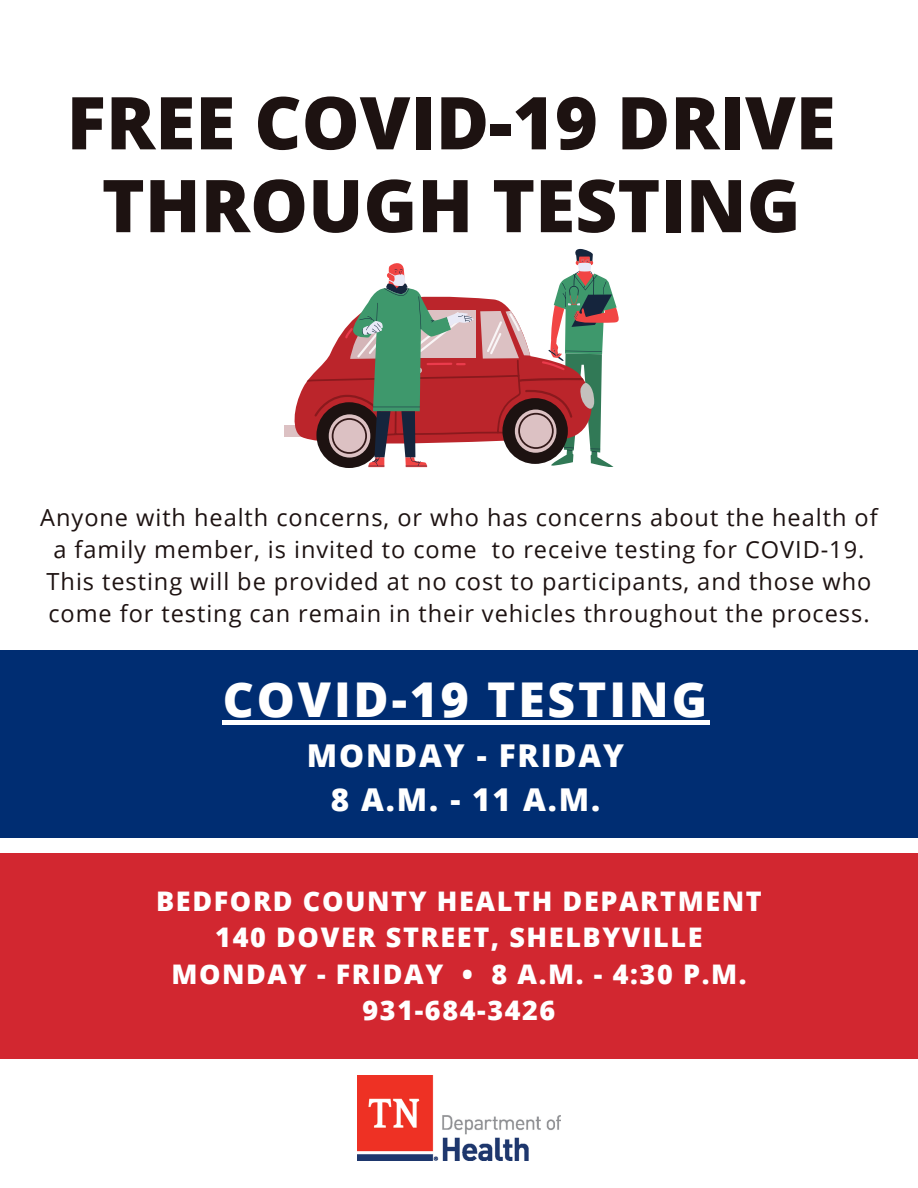
<style>
.page{position:relative;width:918px;height:1188px;background:#fff}
.page>*{position:absolute;margin:0;border:0;box-sizing:border-box;transform-origin:0 0}
.t1{font:800 72.9px/82.8px "Open Sans";color:#1d1211;text-align:center}
.t2{font:800 48px "Open Sans";letter-spacing:.06em;color:#fff}
.t3{font:800 31.5px/44.4px "Open Sans";letter-spacing:.06em;color:#fff;text-align:center}
.t4{font:800 27px/36.3px "Open Sans";letter-spacing:.06em;color:#fff;text-align:center}
.t5{font:23.55px/31.8px "Open Sans";letter-spacing:.04em;color:#1d1211}
</style>
<div class="page">
<div style="left:284px;top:425px;width:23px;height:11px;background:#dcc1c3"></div>
<svg style="left:291px;top:383px;width:15px;height:56px"></svg>
<svg style="left:306px;top:248px;width:313px;height:219px"></svg>
<div style="left:0;top:650px;width:918px;height:188px;background:#002d72"></div>
<img style="left:358px;top:1076px;width:202px;height:84px">
<div style="left:0;top:853px;width:918px;height:205px;background:#d22730"></div>
<hr style="left:223px;top:721px;width:487px;height:4px;background:#fff">
<h1 class="t1" style="left:67px;top:80px;width:770px">FREE COVID-19 DRIVE<br>THROUGH TESTING</h1>
<p class="t5" style="left:40px;top:501px;width:839px">Anyone with health concerns, or who has concerns about the health of a family member, is invited to come to receive testing for COVID-19.<br>This testing will be provided at no cost to participants, and those who come for testing can remain in their vehicles throughout the process.</p>
<h2 class="t2" style="left:223px;top:665px;width:486px">COVID-19 TESTING</h2>
<h3 class="t3" style="left:307px;top:733px;width:319px">MONDAY - FRIDAY<br>8 A.M. - 11 A.M.</h3>
<p class="t4" style="left:156px;top:882px;width:607px">BEDFORD COUNTY HEALTH DEPARTMENT<br>140 DOVER STREET, SHELBYVILLE<br>MONDAY - FRIDAY • 8 A.M. - 4:30 P.M.<br>931-684-3426</p>
</div>
